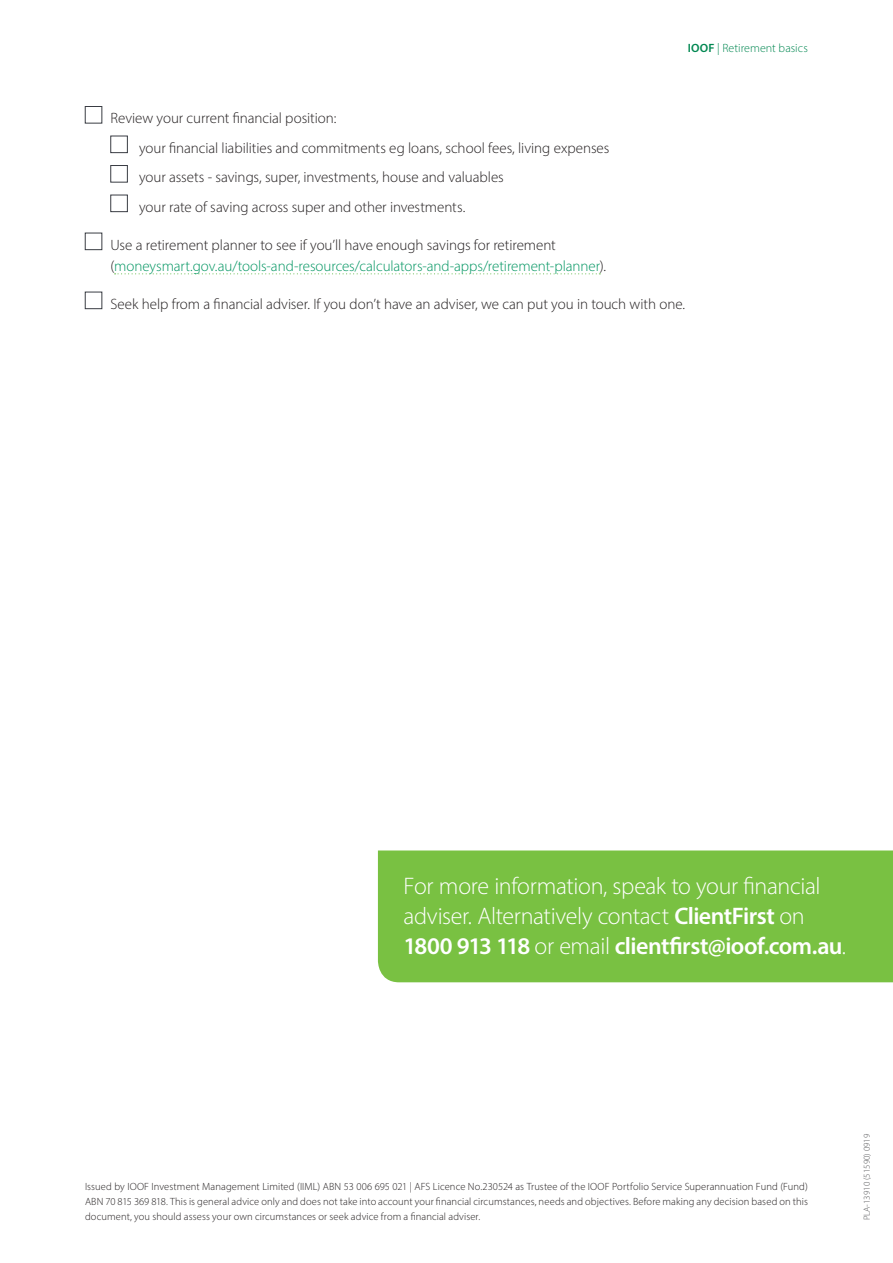
<style>
.page{position:relative;width:893px;height:1263px;background:#fff}
.page>*{position:absolute;margin:0;border:0;box-sizing:border-box;transform-origin:0 0}
.t1{font:300 24px/30px "Myriad Pro";letter-spacing:-.015em;color:#fff}
.t2{font:300 15px/29.5px "Myriad Pro";letter-spacing:-.005em;color:#231f20}
.t3{font:300 15px/21px "Myriad Pro";letter-spacing:-.005em;color:#009561}
.t4{font:300 12px "Myriad Pro";letter-spacing:.005em;color:#008751}
.t5{font:300 10.5px/15px "Myriad Pro";letter-spacing:.01em;color:#231f20;text-align:justify}
.t6{font:300 9px "Myriad Pro";color:#57585a}
.s1{font-weight:600}
.s2{color:#231f20}
</style>
<div class="page">
<svg style="left:115px;top:273px;width:485px;height:1px"></svg>
<div style="left:85px;top:106px;width:17px;height:17px;border:1px solid #393c43"></div>
<div style="left:111px;top:136px;width:17px;height:17px;border:1px solid #393c43"></div>
<div style="left:111px;top:165px;width:17px;height:17px;border:1px solid #393c43"></div>
<div style="left:111px;top:195px;width:17px;height:17px;border:1px solid #393c43"></div>
<div style="left:85px;top:233px;width:17px;height:17px;border:1px solid #393c43"></div>
<div style="left:85px;top:292px;width:17px;height:17px;border:1px solid #393c43"></div>
<div style="left:378px;top:850px;width:515px;height:132px;background:#79c142"></div>
<p class="t4" style="left:688px;top:40px;width:122px"><span class="s1">IOOF</span> | Retirement basics</p>
<p class="t2" style="left:139px;top:103px;width:472px;text-indent:-28px">Review your current financial position:<br>your financial liabilities and commitments eg loans, school fees, living expenses your assets - savings, super, investments, house and valuables<br>your rate of saving across super and other investments.</p>
<h2 class="t3" style="left:111px;top:234px;width:497px"><span class="s2">Use a retirement planner to see if you’ll have enough savings for retirement (</span>moneysmart.gov.au/tools-and-resources/calculators-and-apps/retirement-planner<span class="s2">).</span></h2>
<h2 class="t2" style="left:111px;top:289px;width:576px">Seek help from a financial adviser. If you don’t have an adviser, we can put you in touch with one.</h2>
<h1 class="t1" style="left:403px;top:871px;width:444px">For more information, speak to your financial adviser. Alternatively contact <span class="s1">ClientFirst</span> on<br><span class="s1">1800 913 118</span> or email <span class="s1">clientfirst@ioof.com.au</span>.</h1>
<p class="t5" style="left:85px;top:1179px;width:724px">Issued by IOOF Investment Management Limited (IIML) ABN 53 006 695 021 | AFS Licence No.230524 as Trustee of the IOOF Portfolio Service Superannuation Fund (Fund)<br>ABN 70 815 369 818. This is general advice only and does not take into account your financial circumstances, needs and objectives. Before making any decision based on this document, you should assess your own circumstances or seek advice from a financial adviser.</p>
<p class="t6" style="left:861px;top:1220px;width:88px;rotate:-90deg">PLA-13910 (51590) 0919</p>
</div>
